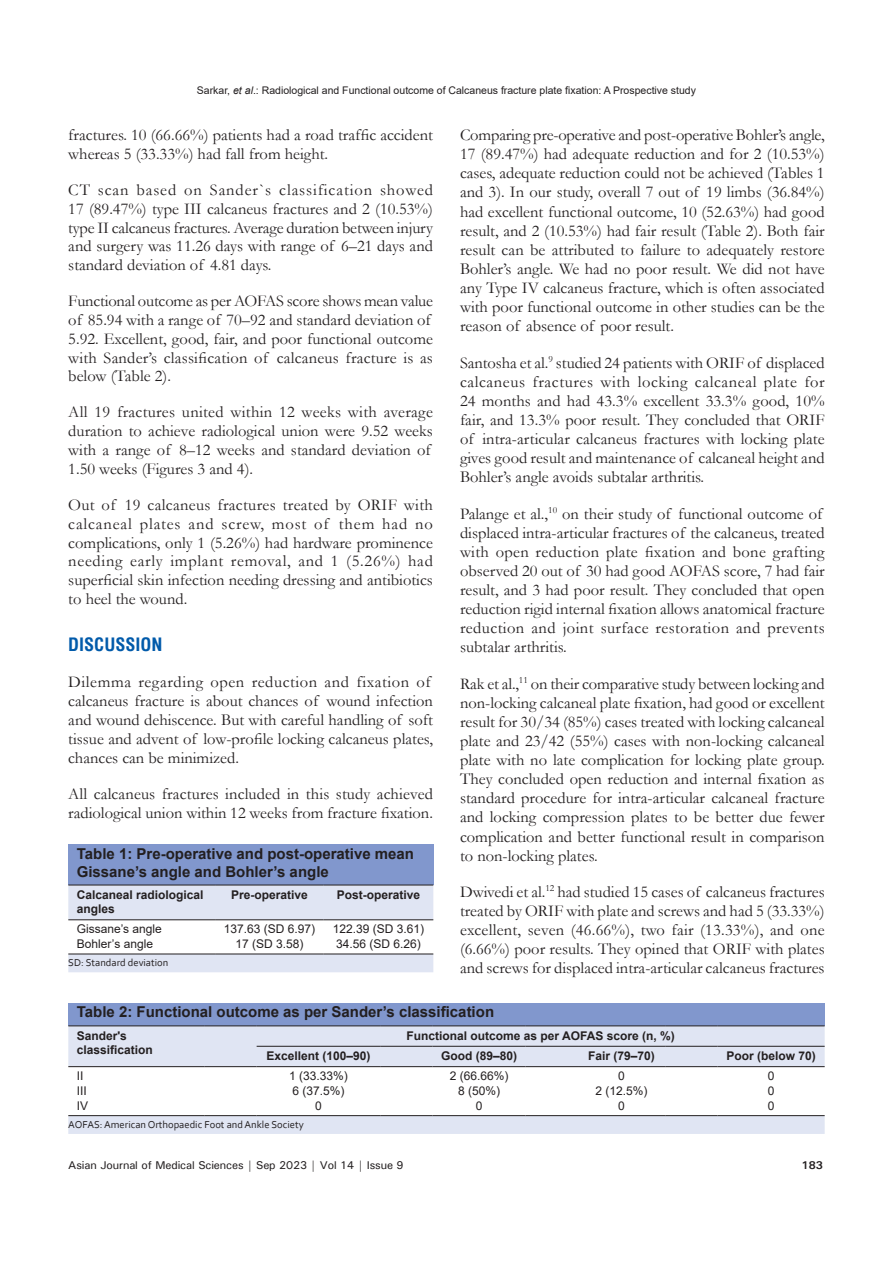
<style>
.page{position:relative;width:893px;height:1263px;background:#fff}
.page>*{position:absolute;margin:0;border:0;box-sizing:border-box;transform-origin:0 0}
.t1{font:700 condensed 18px "Helvetica";color:#015aaa}
.TX{font:16.5px/19px "Garamond";color:#231f20}
.TT{font:700 15px/18px "Helvetica";color:#231f20}
.TCH{font:700 12px/14.4px "Arial";color:#231f20}
.TB{font:12px "Arial";color:#231f20}
.TBL{font:12px "Arial";color:#231f20}
.t2{font:500 11.25px "Univers";letter-spacing:-.01em;color:#231f20}
.t3{font:700 11.25px "Univers";color:#231f20}
.t4{font:10.5px "Arial";color:#231f20}
.TFN{font:10.5px "Corbel";color:#231f20}
.s1{font-style:italic}
</style>
<div class="page">
<div style="left:68px;top:1003px;width:757px;height:23px;background:#8197cd"></div>
<svg style="left:68px;top:1026px;width:757px;height:108px;fill:#e0e5f3"></svg>
<hr style="left:68px;top:1066px;width:136px;height:1px;background:#231f20">
<hr style="left:204px;top:1066px;width:53px;height:1px;background:#231f20">
<hr style="left:257px;top:1066px;width:123px;height:1px;background:#231f20">
<hr style="left:380px;top:1066px;width:53px;height:1px;background:#231f20">
<hr style="left:433px;top:1066px;width:93px;height:1px;background:#231f20">
<hr style="left:526px;top:1066px;width:52px;height:1px;background:#231f20">
<hr style="left:578px;top:1066px;width:87px;height:1px;background:#231f20">
<hr style="left:665px;top:1066px;width:53px;height:1px;background:#231f20">
<hr style="left:718px;top:1066px;width:107px;height:1px;background:#231f20">
<hr style="left:68px;top:1115px;width:136px;height:1px;background:#231f20">
<hr style="left:204px;top:1115px;width:53px;height:1px;background:#231f20">
<hr style="left:257px;top:1115px;width:123px;height:1px;background:#231f20">
<hr style="left:380px;top:1115px;width:53px;height:1px;background:#231f20">
<hr style="left:433px;top:1115px;width:93px;height:1px;background:#231f20">
<hr style="left:526px;top:1115px;width:52px;height:1px;background:#231f20">
<hr style="left:578px;top:1115px;width:87px;height:1px;background:#231f20">
<hr style="left:665px;top:1115px;width:53px;height:1px;background:#231f20">
<hr style="left:718px;top:1115px;width:107px;height:1px;background:#231f20">
<hr style="left:257px;top:1046px;width:123px;height:1px;background:#231f20">
<hr style="left:380px;top:1046px;width:53px;height:1px;background:#231f20">
<hr style="left:433px;top:1046px;width:93px;height:1px;background:#231f20">
<hr style="left:526px;top:1046px;width:52px;height:1px;background:#231f20">
<hr style="left:578px;top:1046px;width:87px;height:1px;background:#231f20">
<hr style="left:665px;top:1046px;width:53px;height:1px;background:#231f20">
<hr style="left:718px;top:1046px;width:107px;height:1px;background:#231f20">
<hr style="left:68px;top:1025px;width:136px;height:1px;background:#231f20">
<hr style="left:204px;top:1025px;width:53px;height:1px;background:#231f20">
<hr style="left:257px;top:1025px;width:123px;height:1px;background:#231f20">
<hr style="left:380px;top:1025px;width:53px;height:1px;background:#231f20">
<hr style="left:433px;top:1025px;width:93px;height:1px;background:#231f20">
<hr style="left:526px;top:1025px;width:52px;height:1px;background:#231f20">
<hr style="left:578px;top:1025px;width:87px;height:1px;background:#231f20">
<hr style="left:665px;top:1025px;width:53px;height:1px;background:#231f20">
<hr style="left:718px;top:1025px;width:107px;height:1px;background:#231f20">
<div style="left:68px;top:844px;width:365px;height:41px;background:#8197cd"></div>
<svg style="left:68px;top:886px;width:365px;height:86px"></svg>
<hr style="left:68px;top:953px;width:147px;height:1px;background:#231f20">
<hr style="left:215px;top:953px;width:109px;height:1px;background:#231f20">
<hr style="left:324px;top:953px;width:109px;height:1px;background:#231f20">
<hr style="left:68px;top:919px;width:147px;height:1px;background:#231f20">
<hr style="left:215px;top:919px;width:109px;height:1px;background:#231f20">
<hr style="left:324px;top:919px;width:109px;height:1px;background:#231f20">
<hr style="left:68px;top:885px;width:147px;height:1px;background:#231f20">
<hr style="left:215px;top:885px;width:109px;height:1px;background:#231f20">
<hr style="left:324px;top:885px;width:109px;height:1px;background:#231f20">
<p class="t4" style="left:197px;top:83px;width:501px">Sarkar, <span class="s1">et al</span>.: Radiological and Functional outcome of Calcaneus fracture plate fixation: A Prospective study</p>
<p class="TX" style="left:68px;top:125px;width:366px">fractures. 10 (66.66%) patients had a road traffic accident whereas 5 (33.33%) had fall from height.</p>
<p class="TX" style="left:68px;top:180px;width:366px;text-align:justify">CT scan based on Sander`s classification showed 17 (89.47%) type III calcaneus fractures and 2 (10.53%) type II calcaneus fractures. Average duration between injury and surgery was 11.26 days with range of 6–21 days and standard deviation of 4.81 days.</p>
<p class="TX" style="left:68px;top:291px;width:366px">Functional outcome as per AOFAS score shows mean value of 85.94 with a range of 70–92 and standard deviation of 5.92. Excellent, good, fair, and poor functional outcome with Sander’s classification of calcaneus fracture is as below (Table 2).</p>
<p class="TX" style="left:68px;top:402px;width:366px">All 19 fractures united within 12 weeks with average duration to achieve radiological union were 9.52 weeks with a range of 8–12 weeks and standard deviation of 1.50 weeks (Figures 3 and 4).</p>
<p class="TX" style="left:68px;top:495px;width:366px;text-align:justify">Out of 19 calcaneus fractures treated by ORIF with calcaneal plates and screw, most of them had no complications, only 1 (5.26%) had hardware prominence needing early implant removal, and 1 (5.26%) had superficial skin infection needing dressing and antibiotics to heel the wound.</p>
<h1 class="t1" style="left:68px;top:633px;width:96px">DISCUSSION</h1>
<p class="TX" style="left:68px;top:672px;width:366px">Dilemma regarding open reduction and fixation of calcaneus fracture is about chances of wound infection and wound dehiscence. But with careful handling of soft tissue and advent of low-profile locking calcaneus plates, chances can be minimized.</p>
<p class="TX" style="left:68px;top:784px;width:366px">All calcaneus fractures included in this study achieved radiological union within 12 weeks from fracture fixation.</p>
<p class="TX" style="left:460px;top:125px;width:366px;text-align:justify">Comparing pre-operative and post-operative Bohler’s angle, 17 (89.47%) had adequate reduction and for 2 (10.53%) cases, adequate reduction could not be achieved (Tables 1 and 3). In our study, overall 7 out of 19 limbs (36.84%) had excellent functional outcome, 10 (52.63%) had good result, and 2 (10.53%) had fair result (Table 2). Both fair result can be attributed to failure to adequately restore Bohler’s angle. We had no poor result. We did not have any Type IV calcaneus fracture, which is often associated with poor functional outcome in other studies can be the reason of absence of poor result.</p>
<p class="TX" style="left:460px;top:352px;width:366px;text-align:justify">Santosha et al.<sup>9</sup> studied 24 patients with ORIF of displaced calcaneus fractures with locking calcaneal plate for 24 months and had 43.3% excellent 33.3% good, 10% fair, and 13.3% poor result. They concluded that ORIF of intra-articular calcaneus fractures with locking plate gives good result and maintenance of calcaneal height and Bohler’s angle avoids subtalar arthritis.</p>
<p class="TX" style="left:460px;top:503px;width:366px">Palange et al.,<sup>10</sup> on their study of functional outcome of displaced intra-articular fractures of the calcaneus, treated with open reduction plate fixation and bone grafting observed 20 out of 30 had good AOFAS score, 7 had fair result, and 3 had poor result. They concluded that open reduction rigid internal fixation allows anatomical fracture reduction and joint surface restoration and prevents subtalar arthritis.</p>
<p class="TX" style="left:460px;top:673px;width:366px;text-align:justify">Rak et al.,<sup>11</sup> on their comparative study between locking and non-locking calcaneal plate fixation, had good or excellent result for 30/34 (85%) cases treated with locking calcaneal plate and 23/42 (55%) cases with non-locking calcaneal plate with no late complication for locking plate group.<br>They concluded open reduction and internal fixation as standard procedure for intra-articular calcaneal fracture and locking compression plates to be better due fewer complication and better functional result in comparison to non-locking plates.</p>
<p class="TX" style="left:460px;top:882px;width:366px;text-align:justify">Dwivedi et al.<sup>12</sup> had studied 15 cases of calcaneus fractures treated by ORIF with plate and screws and had 5 (33.33%) excellent, seven (46.66%), two fair (13.33%), and one (6.66%) poor results. They opined that ORIF with plates and screws for displaced intra-articular calcaneus fractures</p>
<p class="TT" style="left:77px;top:1003px;width:419px">Table 2: Functional outcome as per Sander’s classification</p>
<p class="TCH" style="left:77px;top:1028px;width:78px">Sander's classification</p>
<p class="TCH" style="left:406px;top:1028px;width:270px">Functional outcome as per AOFAS score (n, %)</p>
<p class="TCH" style="left:266px;top:1049px;width:106px">Excellent (100–90)</p>
<p class="TCH" style="left:441px;top:1049px;width:78px">Good (89–80)</p>
<p class="TCH" style="left:588px;top:1049px;width:68px">Fair (79–70)</p>
<p class="TCH" style="left:726px;top:1049px;width:91px">Poor (below 70)</p>
<p class="TB" style="left:77px;top:1068px;width:8px">II</p>
<p class="TB" style="left:289px;top:1068px;width:60px">1 (33.33%)</p>
<p class="TB" style="left:450px;top:1068px;width:60px">2 (66.66%)</p>
<p class="TB" style="left:618px;top:1068px;width:8px">0</p>
<p class="TB" style="left:768px;top:1068px;width:8px">0</p>
<p class="TB" style="left:77px;top:1082px;width:12px">III</p>
<p class="TB" style="left:292px;top:1082px;width:54px">6 (37.5%)</p>
<p class="TB" style="left:458px;top:1082px;width:44px">8 (50%)</p>
<p class="TB" style="left:596px;top:1082px;width:54px">2 (12.5%)</p>
<p class="TB" style="left:768px;top:1082px;width:8px">0</p>
<p class="TBL" style="left:77px;top:1097px;width:13px">IV</p>
<p class="TBL" style="left:315px;top:1097px;width:8px">0</p>
<p class="TBL" style="left:476px;top:1097px;width:8px">0</p>
<p class="TBL" style="left:618px;top:1097px;width:8px">0</p>
<p class="TBL" style="left:768px;top:1097px;width:8px">0</p>
<p class="TFN" style="left:68px;top:1118px;width:237px">AOFAS: American Orthopaedic Foot and Ankle Society</p>
<p class="TT" style="left:77px;top:844px;width:339px">Table 1: Pre‑operative and post‑operative mean<br>Gissane’s angle and Bohler’s angle</p>
<p class="TCH" style="left:77px;top:887px;width:128px">Calcaneal radiological angles</p>
<p class="TCH" style="left:231px;top:887px;width:78px">Pre‑operative</p>
<p class="TCH" style="left:337px;top:887px;width:85px">Post‑operative</p>
<p class="TB" style="left:77px;top:921px;width:87px">Gissane’s angle</p>
<p class="TB" style="left:224px;top:921px;width:93px">137.63 (SD 6.97)</p>
<p class="TB" style="left:333px;top:921px;width:93px">122.39 (SD 3.61)</p>
<p class="TBL" style="left:77px;top:935px;width:78px">Bohler’s angle</p>
<p class="TBL" style="left:235px;top:935px;width:70px">17 (SD 3.58)</p>
<p class="TBL" style="left:336px;top:935px;width:86px">34.56 (SD 6.26)</p>
<p class="TFN" style="left:68px;top:956px;width:102px">SD: Standard deviation</p>
<p class="t2" style="left:68px;top:1157px;width:337px">Asian Journal of Medical Sciences | Sep 2023 | Vol 14 | Issue 9</p>
<p class="t3" style="left:802px;top:1158px;width:23px">183</p>
</div>
